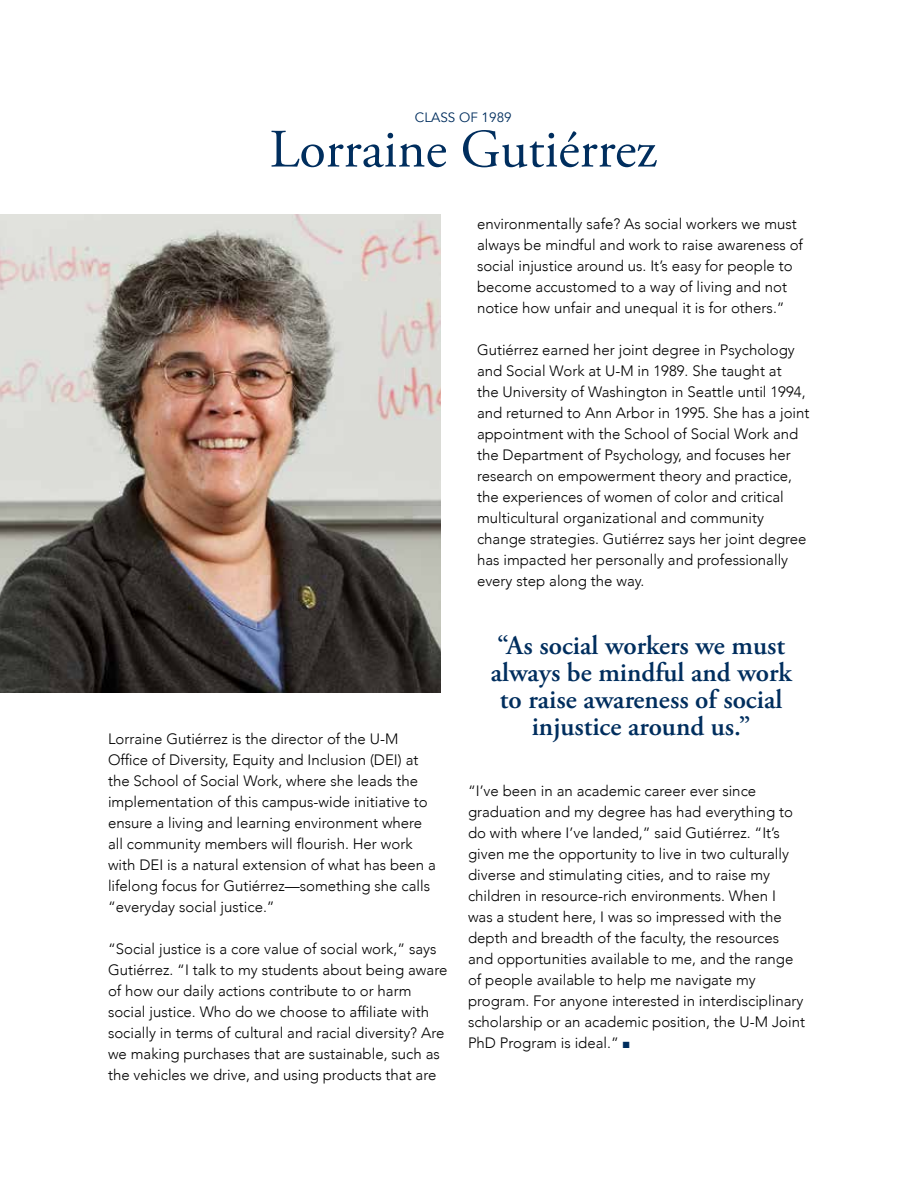
<style>
.page{position:relative;width:918px;height:1188px;background:#fff}
.page>*{position:absolute;margin:0;border:0;box-sizing:border-box;transform-origin:0 0}
.t1{font:54px "Adobe Garamond Pro";color:#002e5e}
.t2{font:600 27px/27px "Adobe Garamond Pro";color:#002e5e;text-align:center}
.t3{font:300 15px/21px "Avenir";color:#000}
.t4{font:13.5px "Avenir";color:#002e5e}
.s1{color:#002e5e}
</style>
<div class="page">
<img style="left:0;top:214px;width:441px;height:479px">
<p class="t4" style="left:415px;top:109px;width:98px">CLASS OF 1989</p>
<h1 class="t1" style="left:270px;top:117px;width:389px">Lorraine Gutiérrez</h1>
<p class="t3" style="left:108px;top:728px;width:330px">Lorraine Gutiérrez is the director of the U-M Office of Diversity, Equity and Inclusion (DEI) at the School of Social Work, where she leads the implementation of this campus-wide initiative to ensure a living and learning environment where all community members will flourish. Her work with DEI is a natural extension of what has been a lifelong focus for Gutiérrez—something she calls “everyday social justice.”</p>
<p class="t3" style="left:108px;top:938px;width:341px">“Social justice is a core value of social work,” says Gutiérrez. “I talk to my students about being aware of how our daily actions contribute to or harm social justice. Who do we choose to affiliate with socially in terms of cultural and racial diversity? Are we making purchases that are sustainable, such as the vehicles we drive, and using products that are</p>
<p class="t3" style="left:477px;top:214px;width:328px">environmentally safe? As social workers we must always be mindful and work to raise awareness of social injustice around us. It’s easy for people to become accustomed to a way of living and not notice how unfair and unequal it is for others.”</p>
<p class="t3" style="left:477px;top:340px;width:334px">Gutiérrez earned her joint degree in Psychology and Social Work at U-M in 1989. She taught at<br>the University of Washington in Seattle until 1994, and returned to Ann Arbor in 1995. She has a joint appointment with the School of Social Work and the Department of Psychology, and focuses her research on empowerment theory and practice, the experiences of women of color and critical multicultural organizational and community change strategies. Gutiérrez says her joint degree has impacted her personally and professionally every step along the way.</p>
<h2 class="t2" style="left:491px;top:632px;width:302px">“As social workers we must always be mindful and work to raise awareness of social injustice around us.”</h2>
<p class="t3" style="left:468px;top:781px;width:339px">“I’ve been in an academic career ever since graduation and my degree has had everything to do with where I’ve landed,” said Gutiérrez. “It’s given me the opportunity to live in two culturally diverse and stimulating cities, and to raise my children in resource-rich environments. When I<br>was a student here, I was so impressed with the depth and breadth of the faculty, the resources and opportunities available to me, and the range of people available to help me navigate my program. For anyone interested in interdisciplinary scholarship or an academic position, the U-M Joint PhD Program is ideal.” <span class="s1">■</span></p>
</div>
